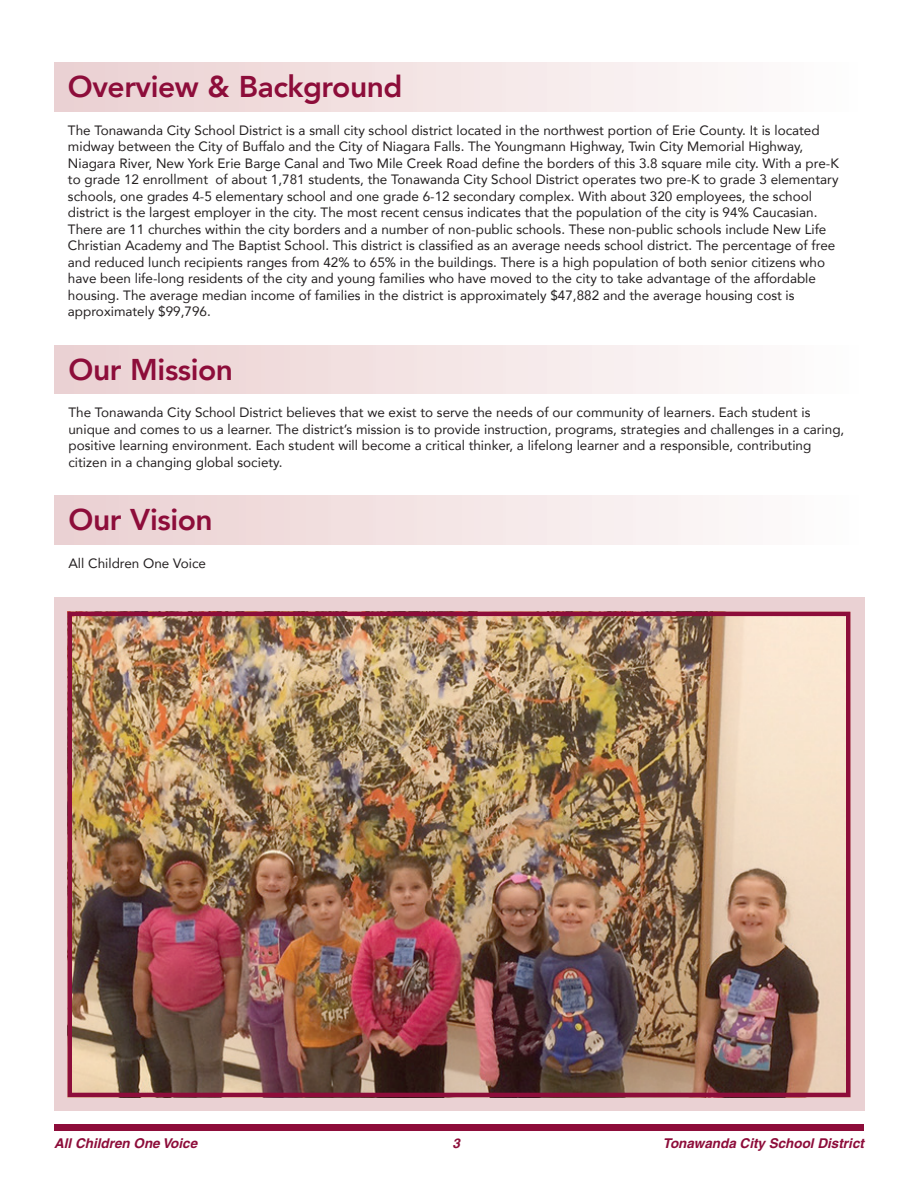
<style>
.page{position:relative;width:918px;height:1188px;background:#fff}
.page>*{position:absolute;margin:0;border:0;box-sizing:border-box;transform-origin:0 0}
.t1{font:800 30px "Avenir";letter-spacing:-.015em;color:#8d0d3a}
.t2{font:13.5px/16.5px "Avenir";color:#231f20}
.t3{font:italic 700 13.5px "Helvetica";color:#8d0d3a}
</style>
<div class="page">
<div style="left:54px;top:1125px;width:810px;height:6px;background:#8d0d3a"></div>
<div style="left:54px;top:597px;width:811px;height:514px;background:#ead1d3"></div>
<div style="left:54px;top:63px;width:810px;height:48px;background:linear-gradient(to right,#eacfd0,#fefefd)"></div>
<div style="left:54px;top:345px;width:810px;height:49px;background:linear-gradient(to right,#eacfd0,#fefefd)"></div>
<div style="left:54px;top:496px;width:810px;height:49px;background:linear-gradient(to right,#eacfd0,#fefefd)"></div>
<img style="left:73px;top:617px;width:772px;height:475px">
<div style="left:68px;top:612px;width:782px;height:485px;border:4px solid #8d0d3a"></div>
<h1 class="t1" style="left:68px;top:63px;width:336px">Overview &amp; Background</h1>
<p class="t2" style="left:68px;top:121px;width:772px">The Tonawanda City School District is a small city school district located in the northwest portion of Erie County. It is located midway between the City of Buffalo and the City of Niagara Falls. The Youngmann Highway, Twin City Memorial Highway, Niagara River, New York Erie Barge Canal and Two Mile Creek Road define the borders of this 3.8 square mile city. With a pre-K to grade 12 enrollment of about 1,781 students, the Tonawanda City School District operates two pre-K to grade 3 elementary schools, one grades 4-5 elementary school and one grade 6-12 secondary complex. With about 320 employees, the school district is the largest employer in the city. The most recent census indicates that the population of the city is 94% Caucasian.<br>There are 11 churches within the city borders and a number of non-public schools. These non-public schools include New Life Christian Academy and The Baptist School. This district is classified as an average needs school district. The percentage of free and reduced lunch recipients ranges from 42% to 65% in the buildings. There is a high population of both senior citizens who have been life-long residents of the city and young families who have moved to the city to take advantage of the affordable housing. The average median income of families in the district is approximately $47,882 and the average housing cost is approximately $99,796.</p>
<h1 class="t1" style="left:68px;top:346px;width:166px">Our Mission</h1>
<p class="t2" style="left:68px;top:404px;width:777px">The Tonawanda City School District believes that we exist to serve the needs of our community of learners. Each student is unique and comes to us a learner. The district’s mission is to provide instruction, programs, strategies and challenges in a caring, positive learning environment. Each student will become a critical thinker, a lifelong learner and a responsible, contributing citizen in a changing global society.</p>
<h1 class="t1" style="left:68px;top:497px;width:146px">Our Vision</h1>
<p class="t2" style="left:68px;top:555px;width:139px">All Children One Voice</p>
<p class="t3" style="left:54px;top:1135px;width:145px">All Children One Voice</p>
<p class="t3" style="left:453px;top:1135px;width:9px">3</p>
<p class="t3" style="left:663px;top:1135px;width:203px">Tonawanda City School District</p>
</div>
